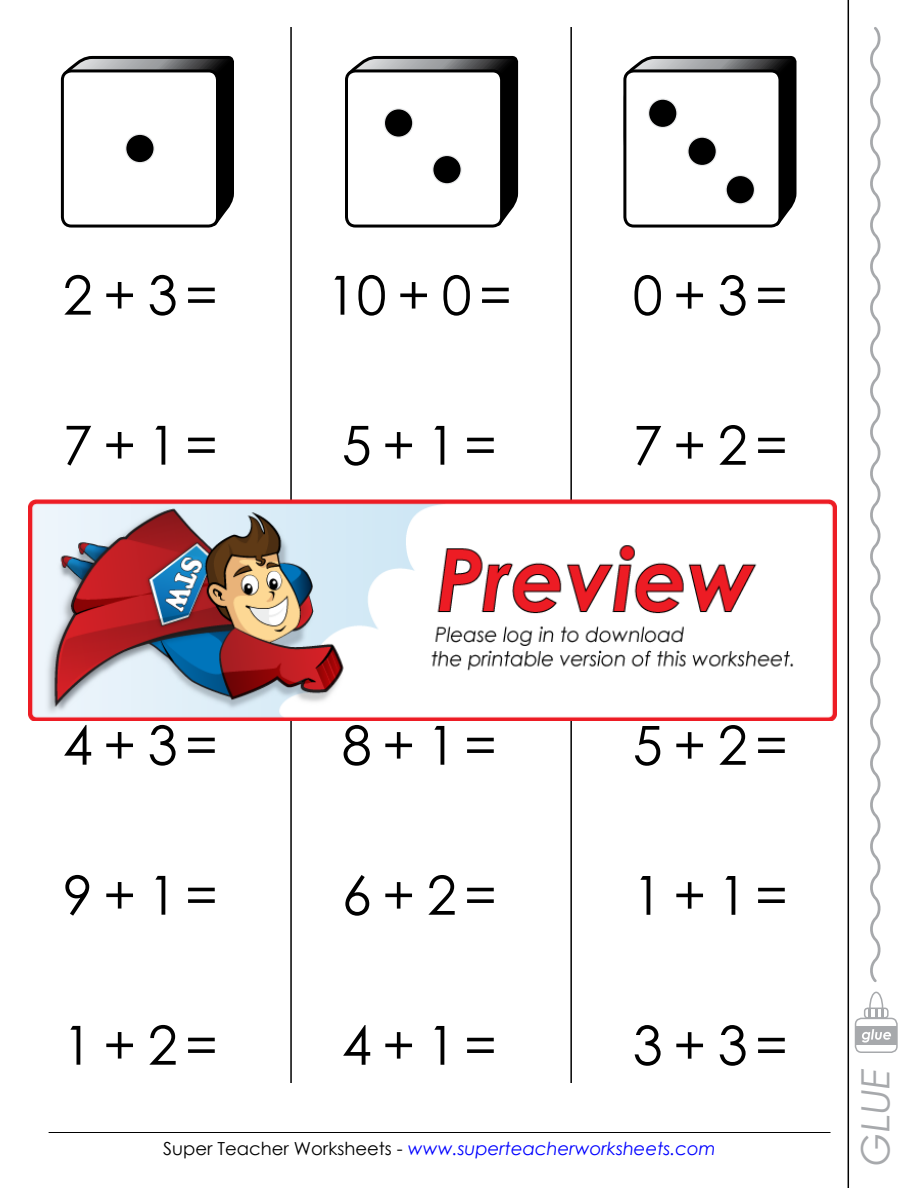
<style>
.page{position:relative;width:918px;height:1188px;background:#fff}
.page>*{position:absolute;margin:0;border:0;box-sizing:border-box;transform-origin:0 0}
.t1{font:54px "Century Gothic 2";color:#000}
.t2{font:italic 39px "Century Gothic 2";color:#a7a9ac}
.t3{font:italic 18px "Century Gothic 2";color:#00f}
.s1{font-style:normal;color:#000}
</style>
<div class="page">
<hr style="left:848px;top:0;width:1px;height:1188px;background:#000">
<div style="left:869px;top:992px;width:14px;height:33px;border:2px solid #a7a9ac;border-radius:50%"></div>
<div style="left:856px;top:1018px;width:41px;height:34px;background:#fff;border-radius:6px"></div>
<div style="left:855px;top:1018px;width:43px;height:35px;border:2px solid #a7a9ac;border-radius:6px"></div>
<div style="left:864px;top:1008px;width:25px;height:11px;border:2px solid #a7a9ac;border-radius:3px"></div>
<svg style="left:869px;top:1008px;width:14px;height:10px"></svg>
<div style="left:856px;top:1026px;width:40px;height:19px;background:#a7a9ac"></div>
<svg style="left:862px;top:1029px;width:29px;height:14px"></svg>
<svg style="left:870px;top:27px;width:11px;height:955px"></svg>
<hr style="left:290px;top:27px;width:2px;height:1056px;background:#000">
<hr style="left:570px;top:27px;width:2px;height:1056px;background:#000">
<svg style="left:60px;top:55px;width:174px;height:166px;background:#4d4e4e"></svg>
<div style="left:62px;top:71px;width:156px;height:155px;background:#fff;border-radius:9px"></div>
<div style="left:61px;top:69px;width:158px;height:159px;border:3px solid #000;border-radius:9px"></div>
<svg style="left:125px;top:134px;width:30px;height:29px"></svg>
<div style="left:126px;top:135px;width:28px;height:27px;background:#000;border-radius:50%"></div>
<svg style="left:627px;top:55px;width:170px;height:169px;background:#4b4c4c"></svg>
<div style="left:625px;top:71px;width:155px;height:155px;background:#fff;border-radius:9px"></div>
<div style="left:623px;top:69px;width:159px;height:159px;border:3px solid #000;border-radius:9px"></div>
<svg style="left:648px;top:98px;width:30px;height:30px"></svg>
<div style="left:649px;top:100px;width:27px;height:27px;background:#000;border-radius:50%"></div>
<svg style="left:687px;top:136px;width:30px;height:30px"></svg>
<div style="left:688px;top:138px;width:28px;height:27px;background:#000;border-radius:50%"></div>
<svg style="left:725px;top:175px;width:30px;height:30px"></svg>
<div style="left:727px;top:176px;width:27px;height:27px;background:#000;border-radius:50%"></div>
<svg style="left:350px;top:55px;width:169px;height:168px;background:#4b4c4c"></svg>
<div style="left:346px;top:71px;width:156px;height:155px;background:#fff;border-radius:9px"></div>
<div style="left:345px;top:69px;width:158px;height:159px;border:3px solid #000;border-radius:9px"></div>
<svg style="left:384px;top:108px;width:29px;height:30px"></svg>
<div style="left:385px;top:109px;width:27px;height:28px;background:#000;border-radius:50%"></div>
<svg style="left:432px;top:155px;width:30px;height:29px"></svg>
<div style="left:433px;top:156px;width:28px;height:27px;background:#000;border-radius:50%"></div>
<hr style="left:49px;top:1132px;width:782px;height:1px;background:#000">
<img style="left:28px;top:500px;width:808px;height:220px">
<p class="t1" style="left:63px;top:257px;width:157px">2 + 3 =</p>
<p class="t1" style="left:63px;top:407px;width:157px">7 + 1 =</p>
<p class="t1" style="left:327px;top:257px;width:186px">10 + 0 =</p>
<p class="t1" style="left:342px;top:407px;width:157px">5 + 1 =</p>
<p class="t1" style="left:633px;top:258px;width:157px">0 + 3 =</p>
<p class="t1" style="left:633px;top:408px;width:157px">7 + 2 =</p>
<p class="t1" style="left:63px;top:707px;width:157px">4 + 3 =</p>
<p class="t1" style="left:63px;top:857px;width:157px">9 + 1 =</p>
<p class="t1" style="left:63px;top:1007px;width:157px">1 + 2 =</p>
<p class="t1" style="left:342px;top:707px;width:157px">8 + 1 =</p>
<p class="t1" style="left:342px;top:858px;width:157px">6 + 2 =</p>
<p class="t1" style="left:342px;top:1008px;width:157px">4 + 1 =</p>
<p class="t1" style="left:633px;top:708px;width:157px">5 + 2 =</p>
<p class="t1" style="left:633px;top:858px;width:157px">1 + 1 =</p>
<p class="t1" style="left:633px;top:1008px;width:157px">3 + 3 =</p>
<p class="t3" style="left:163px;top:1136px;width:554px"><span class="s1">Super Teacher Worksheets -</span> www.superteacherworksheets.com</p>
<p class="t2" style="left:848px;top:1166px;width:100px;rotate:-90deg">glue</p>
</div>
